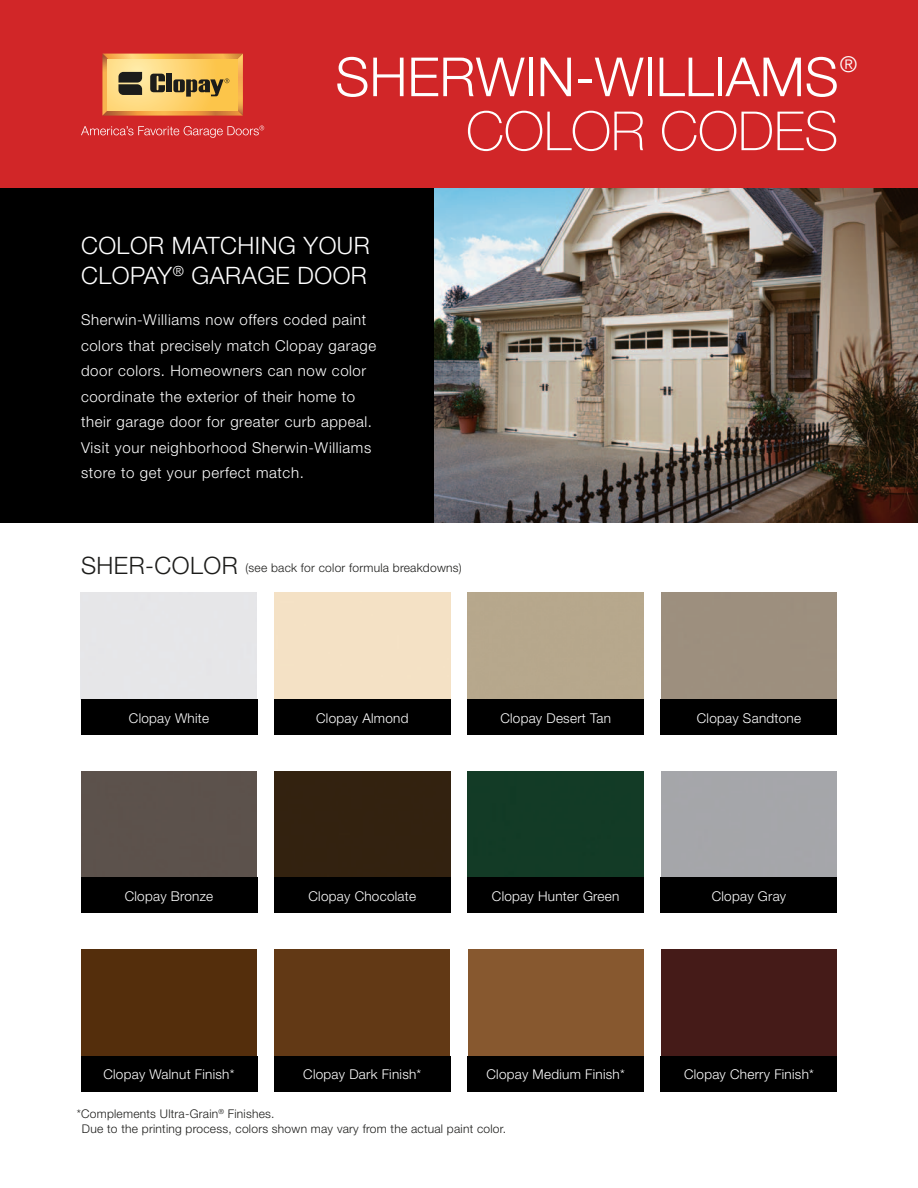
<style>
.page{position:relative;width:918px;height:1188px;background:#fff}
.page>*{position:absolute;margin:0;border:0;box-sizing:border-box;transform-origin:0 0}
.t1{font:300 54px "Helvetica Neue";color:#fff}
.t2{font:100 54px "Helvetica Neue";color:#fff}
.t3{font:300 24px/30px "Helvetica Neue";letter-spacing:.02em;color:#fff}
.t4{font:300 21.9px "Helvetica Neue";color:#fff}
.t5{font:300 15px/25.5px "Helvetica Neue";letter-spacing:.04em;color:#fff}
.t6{font:300 13.5px "Helvetica Neue";letter-spacing:.02em;color:#fff}
.t7{font:300 12px/14.4px "Helvetica Neue";letter-spacing:.02em;color:#1c1c1a}
.s1{font-size:24px}
</style>
<div class="page">
<img style="left:433px;top:188px;width:485px;height:335px">
<div style="left:0;top:0;width:918px;height:188px;background:#d12628"></div>
<svg style="left:81px;top:126px;width:183px;height:12px"></svg>
<svg style="left:102px;top:54px;width:141px;height:62px;background:#d7ac5a"></svg>
<div style="left:81px;top:593px;width:176px;height:107px;background:#e6e6e8"></div>
<div style="left:468px;top:593px;width:176px;height:107px;background:#b7a78c"></div>
<div style="left:274px;top:593px;width:176px;height:107px;background:#f4e1c5"></div>
<div style="left:661px;top:593px;width:176px;height:107px;background:#9d8f7e"></div>
<div style="left:81px;top:700px;width:176px;height:35px;background:#000"></div>
<div style="left:274px;top:700px;width:176px;height:35px;background:#000"></div>
<div style="left:468px;top:700px;width:176px;height:35px;background:#000"></div>
<div style="left:661px;top:700px;width:176px;height:35px;background:#000"></div>
<div style="left:81px;top:771px;width:176px;height:107px;background:#5c524c"></div>
<div style="left:468px;top:771px;width:176px;height:107px;background:#133b26"></div>
<div style="left:274px;top:771px;width:176px;height:107px;background:#33220f"></div>
<div style="left:661px;top:771px;width:176px;height:107px;background:#a5a6aa"></div>
<div style="left:81px;top:878px;width:176px;height:35px;background:#000"></div>
<div style="left:274px;top:878px;width:176px;height:35px;background:#000"></div>
<div style="left:468px;top:878px;width:176px;height:35px;background:#000"></div>
<div style="left:661px;top:878px;width:176px;height:35px;background:#000"></div>
<div style="left:81px;top:949px;width:176px;height:107px;background:#542e0c"></div>
<div style="left:468px;top:949px;width:176px;height:107px;background:#87582f"></div>
<div style="left:274px;top:949px;width:176px;height:107px;background:#623915"></div>
<div style="left:661px;top:949px;width:176px;height:107px;background:#451b18"></div>
<div style="left:81px;top:1056px;width:176px;height:35px;background:#000"></div>
<div style="left:274px;top:1056px;width:176px;height:35px;background:#000"></div>
<div style="left:468px;top:1056px;width:176px;height:35px;background:#000"></div>
<div style="left:661px;top:1056px;width:176px;height:35px;background:#000"></div>
<div style="left:0;top:188px;width:433px;height:335px;background:#000"></div>
<h1 class="t1" style="left:335px;top:44px;width:505px">SHERWIN-WILLIAMS</h1>
<h3 class="t4" style="left:840px;top:51px;width:19px">®</h3>
<h1 class="t2" style="left:466px;top:100px;width:374px">COLOR CODES</h1>
<h2 class="t3" style="left:81px;top:230px;width:290px">COLOR MATCHING YOUR<br>CLOPAY<sup>®</sup> GARAGE DOOR</h2>
<p class="t5" style="left:81px;top:307px;width:297px">Sherwin-Williams now offers coded paint colors that precisely match Clopay garage door colors. Homeowners can now color coordinate the exterior of their home to their garage door for greater curb appeal.<br>Visit your neighborhood Sherwin-Williams store to get your perfect match.</p>
<p class="t7" style="left:81px;top:560px;width:382px"><span class="s1">SHER-COLOR</span> (see back for color formula breakdowns)</p>
<p class="t6" style="left:129px;top:709px;width:82px">Clopay White</p>
<p class="t6" style="left:316px;top:709px;width:94px">Clopay Almond</p>
<p class="t6" style="left:500px;top:709px;width:112px">Clopay Desert Tan</p>
<p class="t6" style="left:697px;top:709px;width:106px">Clopay Sandtone</p>
<p class="t6" style="left:125px;top:888px;width:90px">Clopay Bronze</p>
<p class="t6" style="left:309px;top:888px;width:109px">Clopay Chocolate</p>
<p class="t6" style="left:492px;top:888px;width:129px">Clopay Hunter Green</p>
<p class="t6" style="left:712px;top:888px;width:76px">Clopay Gray</p>
<p class="t6" style="left:103px;top:1066px;width:133px">Clopay Walnut Finish*</p>
<p class="t6" style="left:303px;top:1066px;width:120px">Clopay Dark Finish*</p>
<p class="t6" style="left:486px;top:1066px;width:140px">Clopay Medium Finish*</p>
<p class="t6" style="left:684px;top:1066px;width:131px">Clopay Cherry Finish*</p>
<p class="t7" style="left:82px;top:1106px;width:426px;text-indent:-5px">*Complements Ultra-Grain<sup>®</sup> Finishes.<br>Due to the printing process, colors shown may vary from the actual paint color.</p>
</div>
